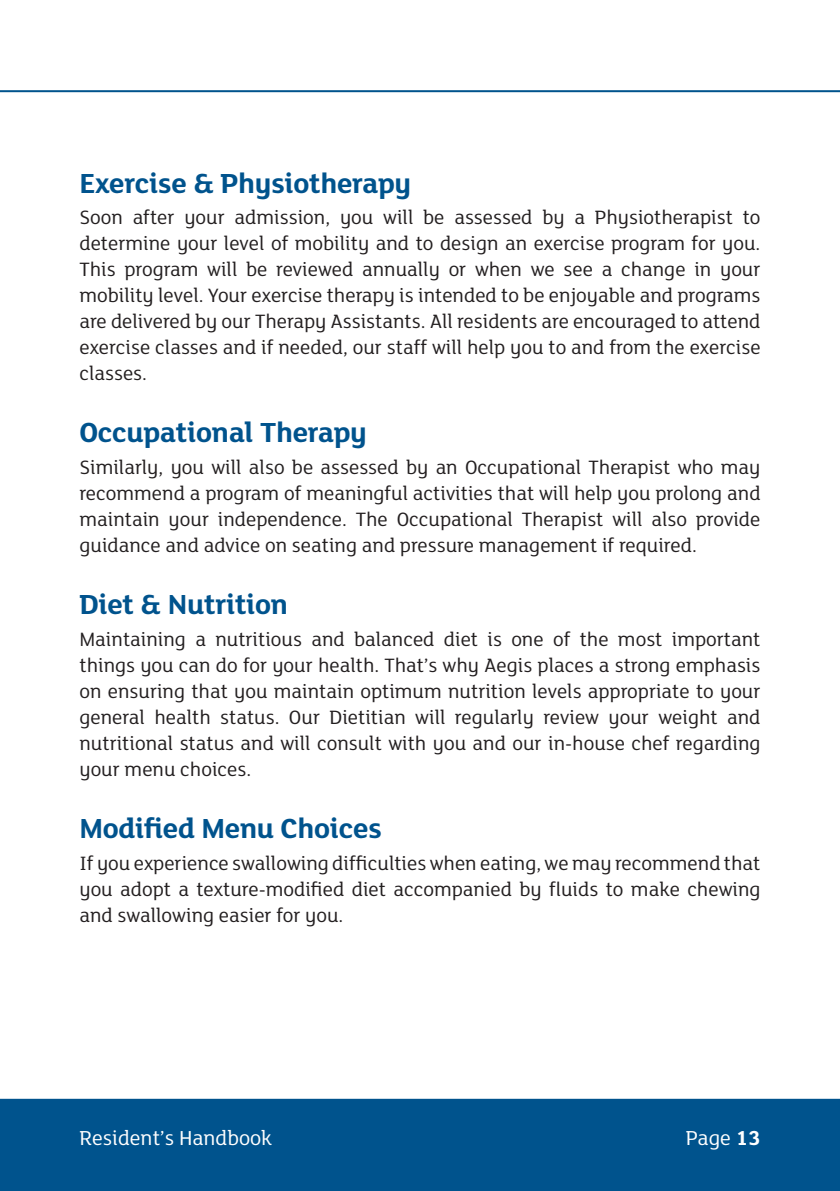
<style>
.page{position:relative;width:840px;height:1191px;background:#fff}
.page>*{position:absolute;margin:0;border:0;box-sizing:border-box;transform-origin:0 0}
.Sub_Heads{font:700 30px "FS Lola";letter-spacing:-.01em;color:#00538d}
.t1{font:22px "FS Lola";color:#fff}
.Body{font:21px/26px "FS Lola";color:#231f20;text-align:justify}
.s1{font-weight:700}
</style>
<div class="page">
<div style="left:0;top:1099px;width:839px;height:92px;background:#00538d"></div>
<hr style="left:0;top:90px;width:839px;height:2px;background:#00538d">
<hr style="left:0;top:1098px;width:839px;height:2px;background:#00538d">
<p class="Sub_Heads" style="left:79px;top:162px;width:333px">Exercise &amp; Physiotherapy</p>
<p class="Body" style="left:79px;top:204px;width:682px">Soon after your admission, you will be assessed by a Physiotherapist to determine your level of mobility and to design an exercise program for you.<br>This program will be reviewed annually or when we see a change in your mobility level. Your exercise therapy is intended to be enjoyable and programs are delivered by our Therapy Assistants. All residents are encouraged to attend exercise classes and if needed, our staff will help you to and from the exercise classes.</p>
<p class="Sub_Heads" style="left:79px;top:412px;width:289px">Occupational Therapy</p>
<p class="Body" style="left:79px;top:453px;width:682px">Similarly, you will also be assessed by an Occupational Therapist who may recommend a program of meaningful activities that will help you prolong and maintain your independence. The Occupational Therapist will also provide guidance and advice on seating and pressure management if required.</p>
<p class="Sub_Heads" style="left:79px;top:584px;width:210px">Diet &amp; Nutrition</p>
<p class="Body" style="left:79px;top:625px;width:682px">Maintaining a nutritious and balanced diet is one of the most important things you can do for your health. That’s why Aegis places a strong emphasis on ensuring that you maintain optimum nutrition levels appropriate to your general health status. Our Dietitian will regularly review your weight and nutritional status and will consult with you and our in-house chef regarding your menu choices.</p>
<p class="Sub_Heads" style="left:79px;top:807px;width:304px">Modified Menu Choices</p>
<p class="Body" style="left:79px;top:849px;width:682px">If you experience swallowing difficulties when eating, we may recommend that you adopt a texture-modified diet accompanied by fluids to make chewing and swallowing easier for you.</p>
<p class="t1" style="left:79px;top:1123px;width:194px">Resident’s Handbook</p>
<p class="t1" style="left:685px;top:1123px;width:76px">Page <span class="s1">13</span></p>
</div>
